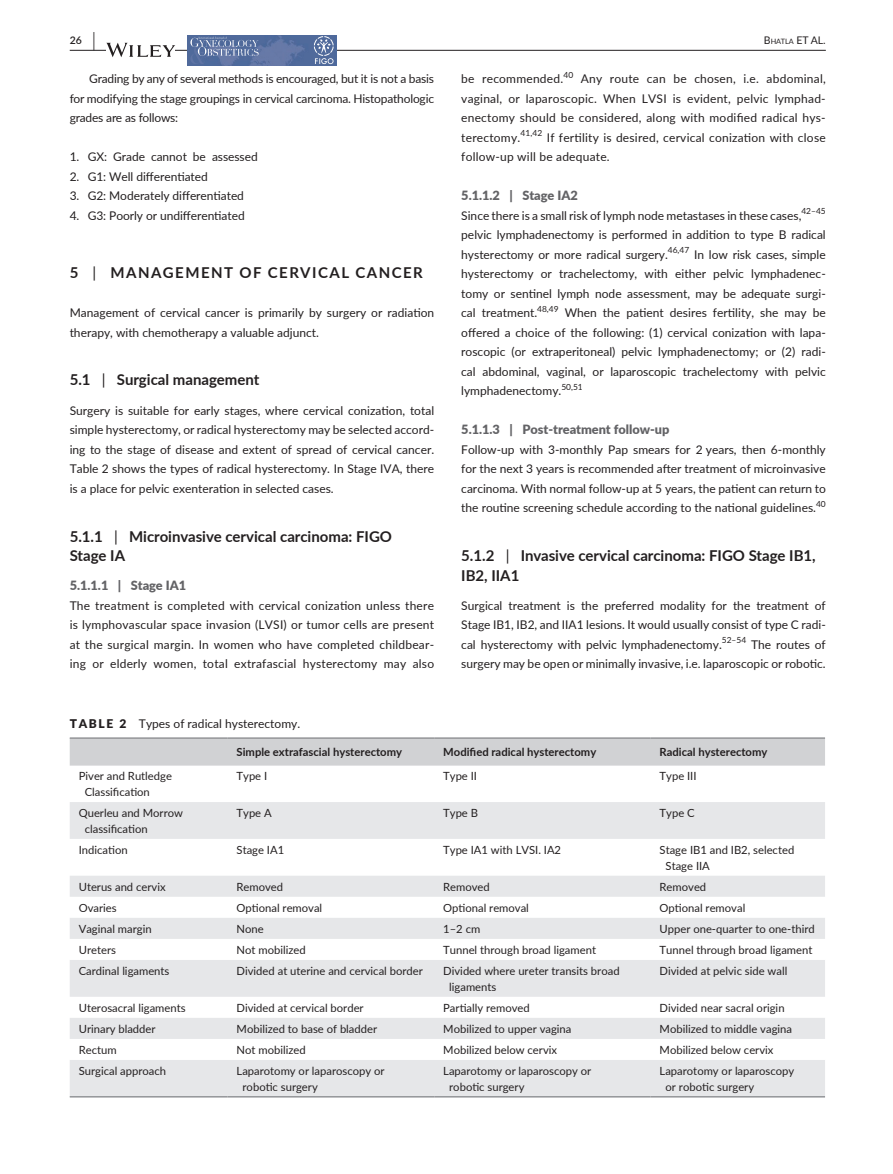
<style>
.page{position:relative;width:893px;height:1174px;background:#fff}
.page>*{position:absolute;margin:0;border:0;box-sizing:border-box;transform-origin:0 0}
.t1{font:700 15px/19.5px "Lato";color:#231f20}
.t2{font:700 15px "Lato";letter-spacing:.1em;color:#231f20}
.t3{font:900 12.75px "Lato";color:#636366}
.t4{font:12px/19.5px "Lato";color:#231f20;text-align:justify}
.t5{font:11.25px/15.8px "Lato";color:#231f20}
.t6{font:700 11.25px "Lato";color:#231f20}
.t7{font:10.5px "Lato";color:#231f20}
.t8{font:600 10.5px "Lato";color:#231f20}
.t9{font:8.4px "Lato";color:#231f20}
.s1{font-size:19.5px}
.s2{font-size:7.35px}
.s3{font-weight:400}
.s4{font-weight:900}
</style>
<div class="page">
<hr style="left:70px;top:50px;width:756px;height:1px;background:#231f20">
<svg style="left:106px;top:43px;width:69px;height:14px"></svg>
<img style="left:187px;top:35px;width:149px;height:30px">
<svg style="left:190px;top:37px;width:69px;height:27px;background:#687ea9"></svg>
<svg style="left:314px;top:36px;width:20px;height:28px"></svg>
<div style="left:70px;top:739px;width:755px;height:26px;background:#d1d2d4"></div>
<svg style="left:70px;top:802px;width:755px;height:294px;fill:#e6e7e9"></svg>
<hr style="left:70px;top:737px;width:158px;height:2px;background:#939598">
<hr style="left:228px;top:737px;width:206px;height:2px;background:#939598">
<hr style="left:434px;top:737px;width:217px;height:2px;background:#939598">
<hr style="left:651px;top:737px;width:174px;height:2px;background:#939598">
<hr style="left:70px;top:1096px;width:158px;height:1px;background:#939598">
<hr style="left:228px;top:1096px;width:206px;height:1px;background:#939598">
<hr style="left:434px;top:1096px;width:217px;height:1px;background:#939598">
<hr style="left:651px;top:1096px;width:174px;height:1px;background:#939598">
<p class="t8" style="left:70px;top:33px;width:27px">26 <span class="s1">|</span></p>
<p class="t7" style="left:764px;top:33px;width:45px">B<span class="s2">hatla</span> ETAL</p>
<p class="t7" style="left:823px;top:33px;width:4px">.</p>
<p class="t4" style="left:70px;top:68px;width:366px;text-indent:20px">Grading by any of several methods is encouraged, but it is not a basis for modifying the stage groupings in cervical carcinoma. Histopathologic grades are as follows:</p>
<p class="t4" style="left:70px;top:146px;width:190px">1. GX: Grade cannot be assessed</p>
<p class="t4" style="left:70px;top:166px;width:140px">2. G1: Well differentiated</p>
<p class="t4" style="left:70px;top:185px;width:176px">3. G2: Moderately differentiated</p>
<p class="t4" style="left:70px;top:205px;width:177px">4. G3: Poorly or undifferentiated</p>
<p class="t4" style="left:461px;top:68px;width:366px">be recommended.<sup>40</sup> Any route can be chosen, i.e. abdominal, vaginal, or laparoscopic. When LVSI is evident, pelvic lymphad&shy;enectomy should be considered, along with modified radical hys&shy;terectomy.<sup>41,42</sup> If fertility is desired, cervical conization with close follow-up will be adequate.</p>
<p class="t3" style="left:461px;top:186px;width:118px">5.1.1.2 | Stage IA2</p>
<p class="t4" style="left:461px;top:205px;width:366px">Since there is a small risk of lymph node metastases in these cases,<sup>42–45 </sup>pelvic lymphadenectomy is performed in addition to type B radical hysterectomy or more radical surgery.<sup>46,47</sup> In low risk cases, simple hysterectomy or trachelectomy, with either pelvic lymphadenec&shy;tomy or sentinel lymph node assessment, may be adequate surgi&shy;cal treatment.<sup>48,49</sup> When the patient desires fertility, she may be offered a choice of the following: (1) cervical conization with lapa&shy;roscopic (or extraperitoneal) pelvic lymphadenectomy; or (2) radi&shy;cal abdominal, vaginal, or laparoscopic trachelectomy with pelvic lymphadenectomy.<sup>50,51</sup></p>
<p class="t3" style="left:461px;top:420px;width:210px">5.1.1.3 | Post-treatment follow-up</p>
<p class="t4" style="left:461px;top:439px;width:366px">Follow-up with 3-monthly Pap smears for 2 years, then 6-monthly for the next 3 years is recommended after treatment of microinvasive carcinoma. With normal follow-up at 5 years, the patient can return to the routine screening schedule according to the national guidelines.</p>
<p class="t2" style="left:70px;top:262px;width:355px">5 <span class="s3">|</span> MANAGEMENT OF CERVICAL CANCER</p>
<p class="t4" style="left:70px;top:302px;width:366px">Management of cervical cancer is primarily by surgery or radiation therapy, with chemotherapy a valuable adjunct.</p>
<p class="t1" style="left:70px;top:369px;width:191px">5.1 <span class="s3">|</span> Surgical management</p>
<p class="t4" style="left:70px;top:400px;width:366px">Surgery is suitable for early stages, where cervical conization, total simple hysterectomy, or radical hysterectomy may be selected accord&shy;ing to the stage of disease and extent of spread of cervical cancer.<br>Table 2 shows the types of radical hysterectomy. In Stage IVA, there is a place for pelvic exenteration in selected cases.</p>
<p class="t1" style="left:70px;top:525px;width:324px">5.1.1 <span class="s3">|</span> Microinvasive cervical carcinoma: FIGO<br>Stage IA</p>
<p class="t3" style="left:70px;top:576px;width:118px">5.1.1.1 | Stage IA1</p>
<p class="t4" style="left:70px;top:595px;width:366px">The treatment is completed with cervical conization unless there is lymphovascular space invasion (LVSI) or tumor cells are present at the surgical margin. In women who have completed childbear&shy;ing or elderly women, total extrafascial hysterectomy may also</p>
<p class="t9" style="left:816px;top:498px;width:11px">40</p>
<p class="t1" style="left:461px;top:545px;width:356px">5.1.2 <span class="s3">|</span> Invasive cervical carcinoma: FIGO Stage IB1,<br>IB2, IIA1</p>
<p class="t4" style="left:461px;top:595px;width:366px">Surgical treatment is the preferred modality for the treatment of Stage IB1, IB2, and IIA1 lesions. It would usually consist of type C radi&shy;cal hysterectomy with pelvic lymphadenectomy.</p>
<p class="t9" style="left:722px;top:634px;width:26px">52–54</p>
<p class="t4" style="left:461px;top:634px;width:366px;text-align:right">The routes of<br>surgery may be open or minimally invasive, i.e. laparoscopic or robotic.</p>
<p class="t4" style="left:70px;top:713px;width:232px"><span class="s4">TABLE 2</span> Types of radical hysterectomy.</p>
<p class="t6" style="left:237px;top:744px;width:167px">Simple extrafascial hysterectomy</p>
<p class="t6" style="left:443px;top:744px;width:155px">Modified radical hysterectomy</p>
<p class="t6" style="left:660px;top:744px;width:109px">Radical hysterectomy</p>
<p class="t5" style="left:85px;top:768px;width:89px;text-indent:-6px">Piver and Rutledge<br>Classification</p>
<p class="t5" style="left:237px;top:768px;width:32px">Type I</p>
<p class="t5" style="left:443px;top:768px;width:35px">Type II</p>
<p class="t5" style="left:660px;top:768px;width:39px">Type III</p>
<p class="t5" style="left:85px;top:804px;width:100px;text-indent:-6px">Querleu and Morrow classification</p>
<p class="t5" style="left:237px;top:804px;width:37px">Type A</p>
<p class="t5" style="left:443px;top:804px;width:36px">Type B</p>
<p class="t5" style="left:660px;top:804px;width:37px">Type C</p>
<p class="t5" style="left:79px;top:841px;width:50px">Indication</p>
<p class="t5" style="left:237px;top:841px;width:49px">Stage IA1</p>
<p class="t5" style="left:443px;top:841px;width:119px">Type IA1 with LVSI. IA2</p>
<p class="t5" style="left:666px;top:841px;width:130px;text-indent:-6px">Stage IB1 and IB2, selected<br>Stage IIA</p>
<p class="t5" style="left:79px;top:878px;width:88px">Uterus and cervix</p>
<p class="t5" style="left:237px;top:878px;width:48px">Removed</p>
<p class="t5" style="left:443px;top:878px;width:48px">Removed</p>
<p class="t5" style="left:660px;top:878px;width:48px">Removed</p>
<p class="t5" style="left:79px;top:899px;width:40px">Ovaries</p>
<p class="t5" style="left:237px;top:899px;width:87px">Optional removal</p>
<p class="t5" style="left:443px;top:899px;width:87px">Optional removal</p>
<p class="t5" style="left:660px;top:899px;width:87px">Optional removal</p>
<p class="t5" style="left:79px;top:920px;width:74px">Vaginal margin</p>
<p class="t5" style="left:237px;top:920px;width:29px">None</p>
<p class="t5" style="left:443px;top:920px;width:39px">1–2 cm</p>
<p class="t5" style="left:660px;top:920px;width:157px">Upper one-quarter to one-third</p>
<p class="t5" style="left:79px;top:941px;width:39px">Ureters</p>
<p class="t5" style="left:237px;top:941px;width:71px">Not mobilized</p>
<p class="t5" style="left:443px;top:941px;width:154px">Tunnel through broad ligament</p>
<p class="t5" style="left:660px;top:941px;width:154px">Tunnel through broad ligament</p>
<p class="t5" style="left:79px;top:962px;width:92px">Cardinal ligaments</p>
<p class="t5" style="left:237px;top:962px;width:188px">Divided at uterine and cervical border</p>
<p class="t5" style="left:449px;top:962px;width:172px;text-indent:-6px">Divided where ureter transits broad ligaments</p>
<p class="t5" style="left:660px;top:962px;width:129px">Divided at pelvic side wall</p>
<p class="t5" style="left:79px;top:999px;width:108px">Uterosacral ligaments</p>
<p class="t5" style="left:237px;top:999px;width:129px">Divided at cervical border</p>
<p class="t5" style="left:443px;top:999px;width:88px">Partially removed</p>
<p class="t5" style="left:660px;top:999px;width:127px">Divided near sacral origin</p>
<p class="t5" style="left:79px;top:1020px;width:78px">Urinary bladder</p>
<p class="t5" style="left:237px;top:1020px;width:142px">Mobilized to base of bladder</p>
<p class="t5" style="left:443px;top:1020px;width:130px">Mobilized to upper vagina</p>
<p class="t5" style="left:660px;top:1020px;width:134px">Mobilized to middle vagina</p>
<p class="t5" style="left:79px;top:1041px;width:39px">Rectum</p>
<p class="t5" style="left:237px;top:1041px;width:71px">Not mobilized</p>
<p class="t5" style="left:443px;top:1041px;width:115px">Mobilized below cervix</p>
<p class="t5" style="left:660px;top:1041px;width:115px">Mobilized below cervix</p>
<p class="t5" style="left:79px;top:1062px;width:89px">Surgical approach</p>
<p class="t5" style="left:243px;top:1062px;width:144px;text-indent:-6px">Laparotomy or laparoscopy or robotic surgery</p>
<p class="t5" style="left:449px;top:1062px;width:144px;text-indent:-6px">Laparotomy or laparoscopy or robotic surgery</p>
<p class="t5" style="left:666px;top:1062px;width:130px;text-indent:-6px">Laparotomy or laparoscopy or robotic surgery</p>
</div>
